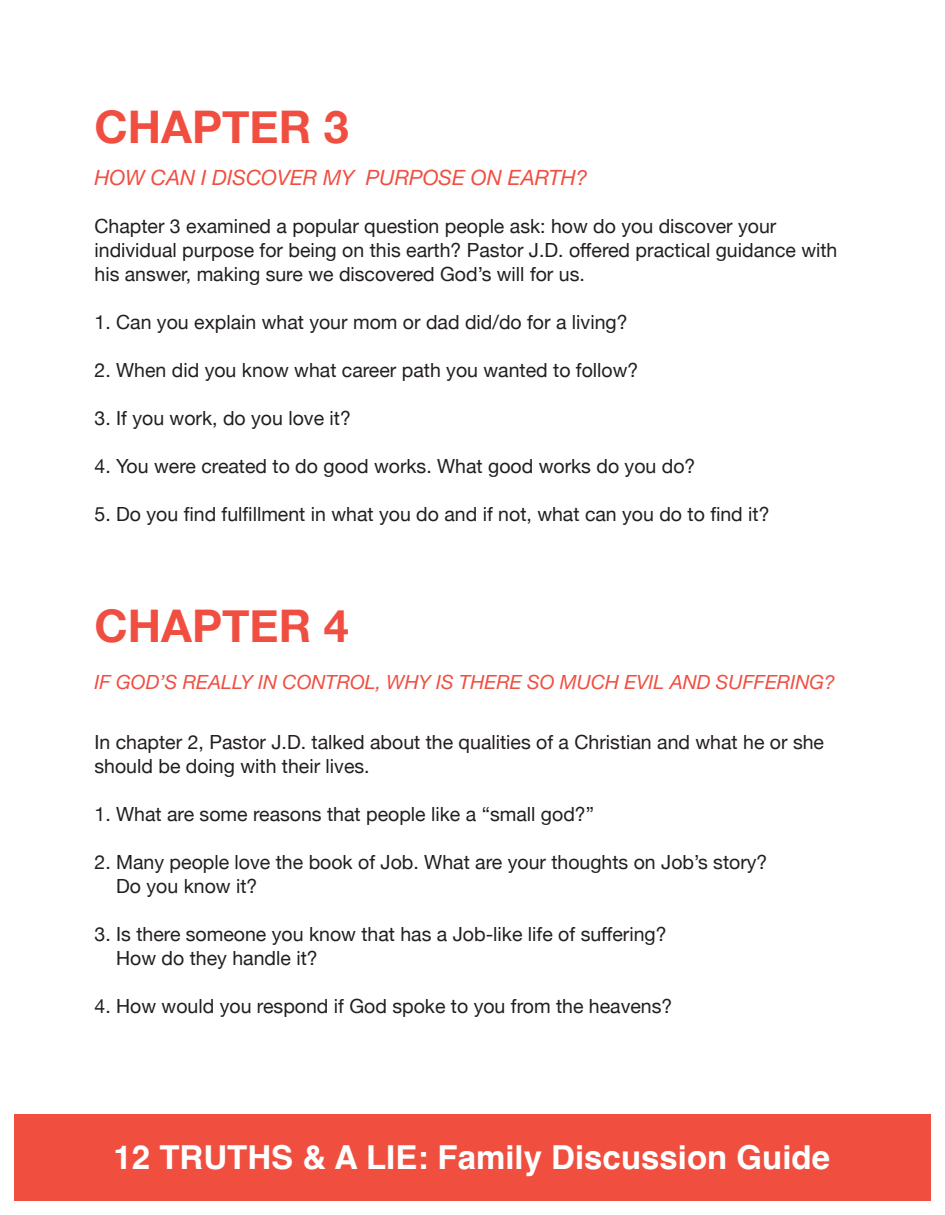
<style>
.page{position:relative;width:945px;height:1215px;background:#fff}
.page>*{position:absolute;margin:0;border:0;box-sizing:border-box;transform-origin:0 0}
.t1{font:700 45px "Helvetica Neue";color:#f04e41}
.t2{font:700 33px "Helvetica";color:#fff}
.t3{font:italic 21px "Helvetica Neue";color:#f04e41}
.t4{font:19.5px/24px "Helvetica Neue";color:#231f20}
.t5{font:italic 19.5px "Helvetica Neue";color:#f04e41}
</style>
<div class="page">
<div style="left:14px;top:1114px;width:917px;height:87px;background:#f04f40"></div>
<p class="t1" style="left:94px;top:91px;width:256px">CHAPTER 3</p>
<p class="t3" style="left:94px;top:162px;width:495px">HOW CAN I DISCOVER MY PURPOSE ON EARTH?</p>
<p class="t4" style="left:94px;top:215px;width:744px">Chapter 3 examined a popular question people ask: how do you discover your individual purpose for being on this earth? Pastor J.D. offered practical guidance with his answer, making sure we discovered God’s will for us.</p>
<p class="t4" style="left:94px;top:311px;width:535px">1. Can you explain what your mom or dad did/do for a living?</p>
<p class="t4" style="left:94px;top:359px;width:545px">2. When did you know what career path you wanted to follow?</p>
<p class="t4" style="left:94px;top:407px;width:258px">3. If you work, do you love it?</p>
<p class="t4" style="left:94px;top:455px;width:602px">4. You were created to do good works. What good works do you do?</p>
<p class="t4" style="left:94px;top:503px;width:677px">5. Do you find fulfillment in what you do and if not, what can you do to find it?</p>
<p class="t1" style="left:94px;top:591px;width:256px">CHAPTER 4</p>
<p class="t5" style="left:94px;top:668px;width:742px">IF GOD’S REALLY IN CONTROL, WHY IS THERE SO MUCH EVIL AND SUFFERING?</p>
<p class="t4" style="left:94px;top:731px;width:731px">In chapter 2, Pastor J.D. talked about the qualities of a Christian and what he or she should be doing with their lives.</p>
<p class="t4" style="left:94px;top:803px;width:501px">1. What are some reasons that people like a “small god?”</p>
<p class="t4" style="left:94px;top:851px;width:674px">2. Many people love the book of Job. What are your thoughts on Job’s story?</p>
<p class="t4" style="left:116px;top:875px;width:143px">Do you know it?</p>
<p class="t4" style="left:94px;top:923px;width:574px">3. Is there someone you know that has a Job-like life of suffering?</p>
<p class="t4" style="left:116px;top:947px;width:203px">How do they handle it?</p>
<p class="t4" style="left:94px;top:995px;width:579px">4. How would you respond if God spoke to you from the heavens?</p>
<h2 class="t2" style="left:114px;top:1137px;width:718px">12 TRUTHS &amp; A LIE: Family Discussion Guide</h2>
</div>
